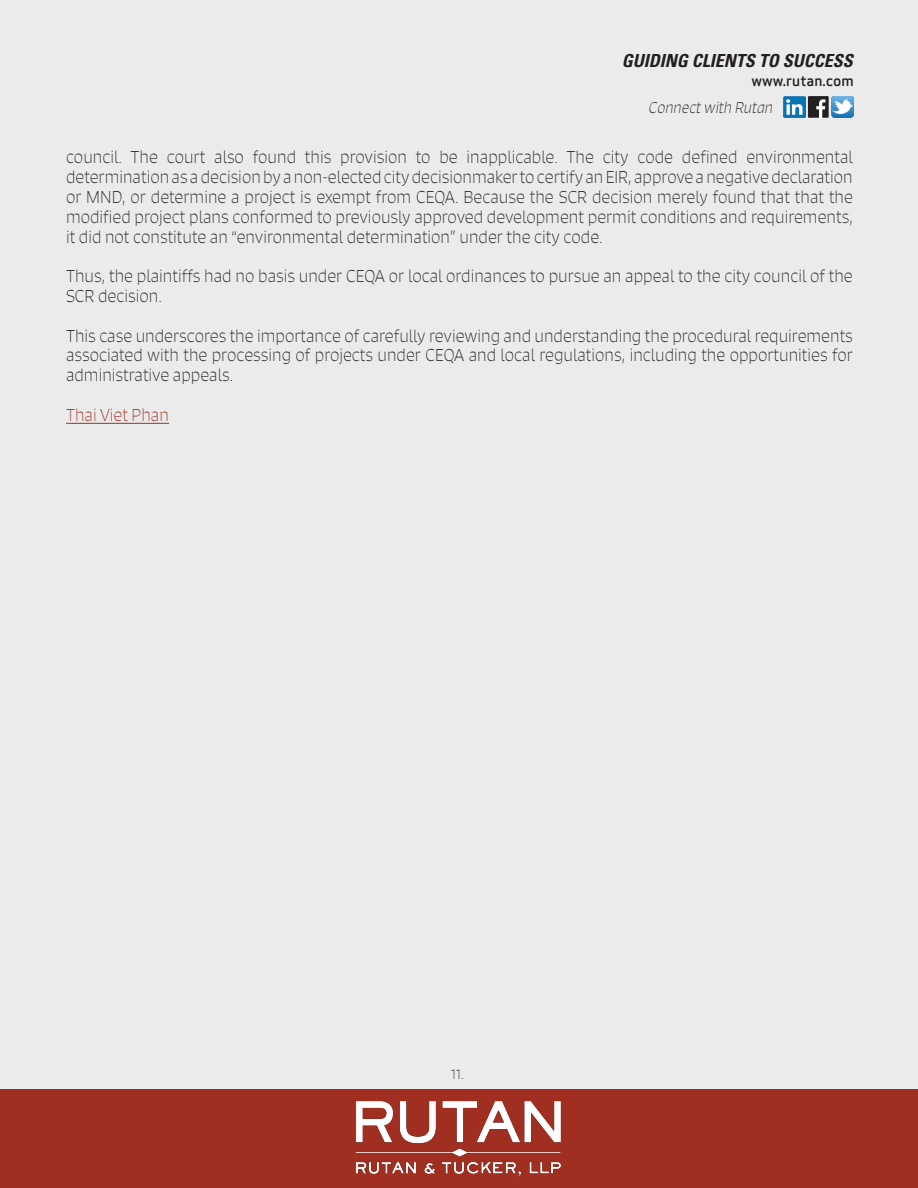
<style>
.page{position:relative;width:918px;height:1188px;background:#ebebeb}
.page>*{position:absolute;margin:0;border:0;box-sizing:border-box;transform-origin:0 0}
.t1{font:italic 700 condensed 18px "Univers LT Std";color:#231f20}
.t2{font:100 16.5px/19.8px "Signo";color:#231f20;text-align:justify}
.t3{font:100 16.5px "Signo";color:#a02f22}
.t4{font:italic 100 15px "Signo";color:#231f20}
.t5{font:500 15px "Apex Sans";color:#231f20}
.t6{font:100 13.5px "Signo";color:#231f20}
</style>
<div class="page">
<div style="left:0;top:1089px;width:918px;height:99px;background:#a02f22"></div>
<img style="left:832px;top:96px;width:22px;height:22px">
<img style="left:783px;top:96px;width:22px;height:22px">
<svg style="left:808px;top:96px;width:21px;height:22px"></svg>
<hr style="left:66px;top:423px;width:103px;height:1px;background:#a02f22">
<img style="left:355px;top:1101px;width:206px;height:75px">
<p class="t1" style="left:622px;top:50px;width:233px">GUIDING CLIENTS TO SUCCESS</p>
<p class="t5" style="left:751px;top:68px;width:104px">www.rutan.com</p>
<p class="t4" style="left:649px;top:98px;width:126px">Connect with Rutan</p>
<p class="t2" style="left:66px;top:147px;width:789px">council. The court also found this provision to be inapplicable. The city code defined environmental determination as a decision by a non-elected city decisionmaker to certify an EIR, approve a negative declaration or MND, or determine a project is exempt from CEQA. Because the SCR decision merely found that that the modified project plans conformed to previously approved development permit conditions and requirements, it did not constitute an “environmental determination” under the city code.</p>
<p class="t2" style="left:66px;top:266px;width:788px">Thus, the plaintiffs had no basis under CEQA or local ordinances to pursue an appeal to the city council of the<br>SCR decision.</p>
<p class="t2" style="left:66px;top:326px;width:788px">This case underscores the importance of carefully reviewing and understanding the procedural requirements associated with the processing of projects under CEQA and local regulations, including the opportunities for administrative appeals.</p>
<p class="t3" style="left:66px;top:404px;width:105px">Thai Viet Phan</p>
<p class="t6" style="left:451px;top:1065px;width:15px">11.</p>
</div>
